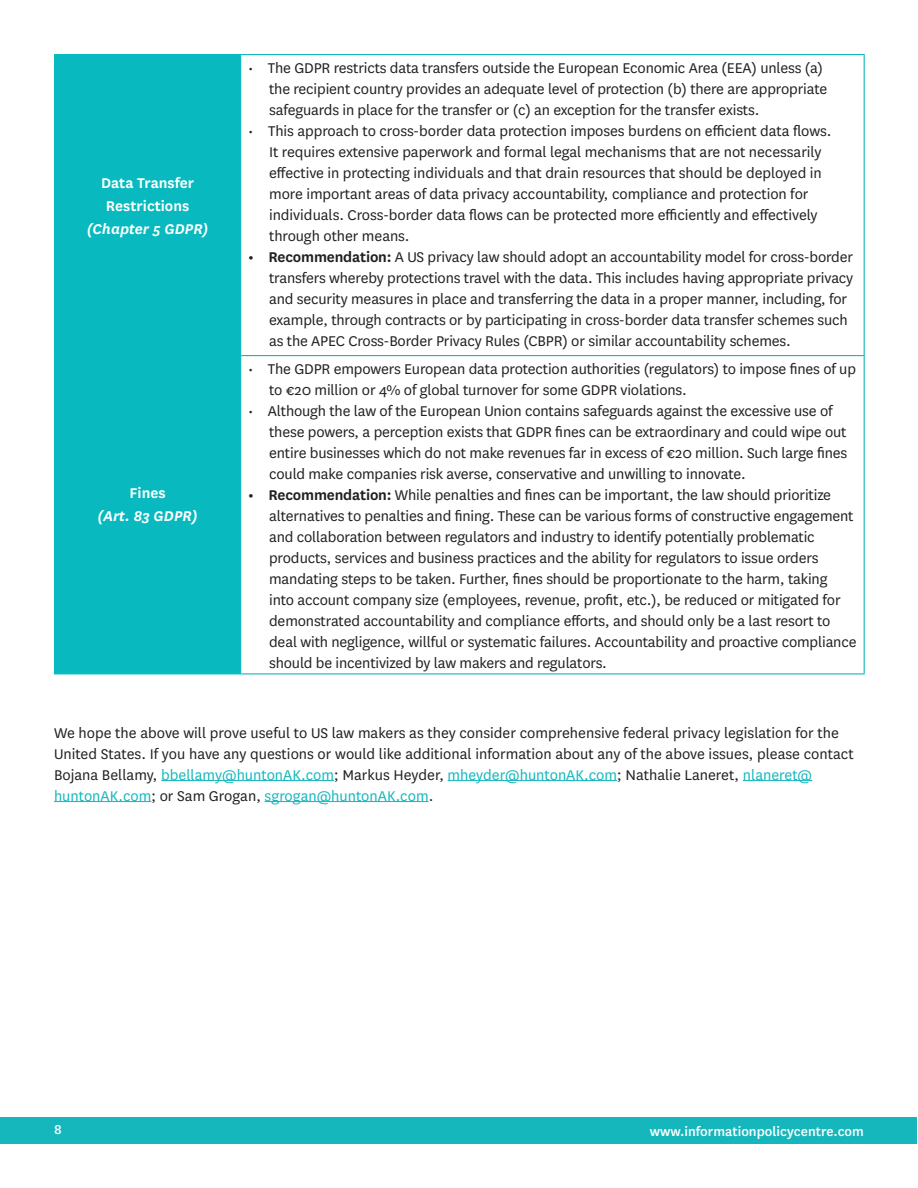
<style>
.page{position:relative;width:918px;height:1188px;background:#fff}
.page>*{position:absolute;margin:0;border:0;box-sizing:border-box;transform-origin:0 0}
._03__Body{font:16.5px/21px "National";letter-spacing:-.01em;color:#231f20}
._02__Head_Level_Two{font:600 16.5px "National";color:#fff}
._02__Head_Level_Two-2{font:italic 600 16.5px "National";color:#fff}
._03__Body-2{font:500 15px "National";color:#fff}
.s1{font-weight:600}
.s2{color:#15b7bd}
</style>
<div class="page">
<div style="left:1px;top:1117px;width:916px;height:27px;background:#15b7bd"></div>
<div style="left:55px;top:55px;width:185px;height:618px;background:#08babf"></div>
<hr style="left:241px;top:54px;width:624px;height:1px;background:#15b7bd">
<hr style="left:864px;top:55px;width:1px;height:300px;background:#15b7bd">
<hr style="left:241px;top:355px;width:624px;height:1px;background:#15b7bd">
<hr style="left:864px;top:356px;width:1px;height:317px;background:#15b7bd">
<hr style="left:241px;top:673px;width:624px;height:1px;background:#15b7bd">
<hr style="left:54px;top:54px;width:187px;height:1px;background:#08babf">
<hr style="left:54px;top:55px;width:1px;height:300px;background:#08babf">
<hr style="left:240px;top:55px;width:1px;height:300px;background:#08babf">
<hr style="left:54px;top:355px;width:187px;height:1px;background:#08babf">
<hr style="left:54px;top:356px;width:1px;height:317px;background:#08babf">
<hr style="left:240px;top:356px;width:1px;height:317px;background:#08babf">
<hr style="left:54px;top:673px;width:187px;height:1px;background:#08babf">
<hr style="left:161px;top:780px;width:173px;height:1px;background:#15b7bd">
<hr style="left:448px;top:780px;width:169px;height:1px;background:#15b7bd">
<hr style="left:743px;top:780px;width:69px;height:1px;background:#15b7bd">
<hr style="left:54px;top:801px;width:97px;height:1px;background:#15b7bd">
<hr style="left:265px;top:801px;width:164px;height:1px;background:#15b7bd">
<p class="_02__Head_Level_Two" style="left:101px;top:172px;width:95px">Data Transfer</p>
<p class="_02__Head_Level_Two" style="left:106px;top:195px;width:85px">Restrictions</p>
<p class="_02__Head_Level_Two-2" style="left:87px;top:218px;width:123px">(Chapter 5 GDPR)</p>
<p class="_02__Head_Level_Two" style="left:130px;top:481px;width:38px">Fines</p>
<p class="_02__Head_Level_Two-2" style="left:98px;top:505px;width:102px">(Art. 83 GDPR)</p>
<p class="_03__Body" style="left:269px;top:57px;width:560px;text-indent:-21px">• The GDPR restricts data transfers outside the European Economic Area (EEA) unless (a) the recipient country provides an adequate level of protection (b) there are appropriate safeguards in place for the transfer or (c) an exception for the transfer exists.</p>
<p class="_03__Body" style="left:269px;top:120px;width:564px;text-indent:-21px">• This approach to cross-border data protection imposes burdens on efficient data flows.<br>It requires extensive paperwork and formal legal mechanisms that are not necessarily effective in protecting individuals and that drain resources that should be deployed in more important areas of data privacy accountability, compliance and protection for individuals. Cross-border data flows can be protected more efficiently and effectively through other means.</p>
<p class="_03__Body" style="left:269px;top:246px;width:586px;text-indent:-21px"><span class="s1">• Recommendation:</span> A US privacy law should adopt an accountability model for cross-border transfers whereby protections travel with the data. This includes having appropriate privacy and security measures in place and transferring the data in a proper manner, including, for example, through contracts or by participating in cross-border data transfer schemes such as the APEC Cross-Border Privacy Rules (CBPR) or similar accountability schemes.</p>
<p class="_03__Body" style="left:269px;top:358px;width:588px;text-indent:-21px">• The GDPR empowers European data protection authorities (regulators) to impose fines of up to €20 million or 4% of global turnover for some GDPR violations.</p>
<p class="_03__Body" style="left:269px;top:400px;width:580px;text-indent:-21px">• Although the law of the European Union contains safeguards against the excessive use of these powers, a perception exists that GDPR fines can be extraordinary and could wipe out entire businesses which do not make revenues far in excess of €20 million. Such large fines could make companies risk averse, conservative and unwilling to innovate.</p>
<p class="_03__Body" style="left:269px;top:484px;width:589px;text-indent:-21px"><span class="s1">• Recommendation:</span> While penalties and fines can be important, the law should prioritize alternatives to penalties and fining. These can be various forms of constructive engagement and collaboration between regulators and industry to identify potentially problematic products, services and business practices and the ability for regulators to issue orders mandating steps to be taken. Further, fines should be proportionate to the harm, taking into account company size (employees, revenue, profit, etc.), be reduced or mitigated for demonstrated accountability and compliance efforts, and should only be a last resort to deal with negligence, willful or systematic failures. Accountability and proactive compliance should be incentivized by law makers and regulators.</p>
<p class="_03__Body" style="left:54px;top:722px;width:801px">We hope the above will prove useful to US law makers as they consider comprehensive federal privacy legislation for the United States. If you have any questions or would like additional information about any of the above issues, please contact Bojana Bellamy, <span class="s2">bbellamy@huntonAK.com</span>; Markus Heyder, <span class="s2">mheyder@huntonAK.com</span>; Nathalie Laneret, <span class="s2">nlaneret@ huntonAK.com</span>; or Sam Grogan, <span class="s2">sgrogan@huntonAK.com</span>.</p>
<p class="_03__Body-2" style="left:54px;top:1119px;width:9px">8</p>
<p class="_03__Body-2" style="left:650px;top:1122px;width:216px">www.informationpolicycentre.com</p>
</div>
